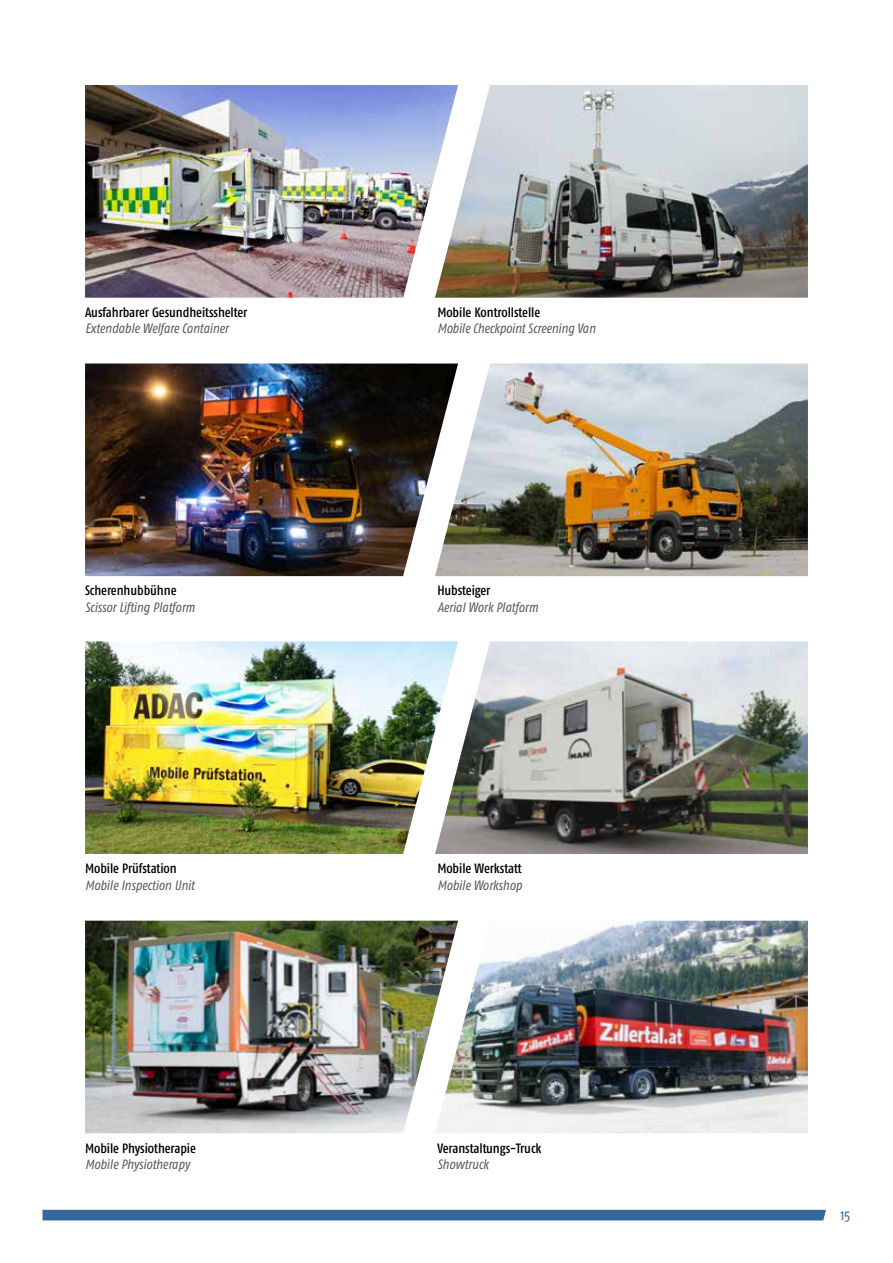
<style>
.page{position:relative;width:893px;height:1263px;background:#fff}
.page>*{position:absolute;margin:0;border:0;box-sizing:border-box;transform-origin:0 0}
.t1{font:condensed 15px "Fago Pro";color:#34689a}
.t2{font:italic condensed 13.5px "Fago Pro";color:#575756}
.t3{font:500 condensed 13.5px "Fago Pro";letter-spacing:-.005em;color:#000}
</style>
<div class="page">
<div style="left:43px;top:1210px;width:783px;height:10px;background:#34689a"></div>
<img style="left:458px;top:363px;width:350px;height:213px">
<img style="left:458px;top:85px;width:350px;height:213px">
<img style="left:85px;top:363px;width:373px;height:213px">
<img style="left:85px;top:85px;width:373px;height:213px">
<img style="left:458px;top:641px;width:350px;height:213px">
<img style="left:458px;top:921px;width:350px;height:212px">
<img style="left:85px;top:641px;width:373px;height:213px">
<img style="left:85px;top:921px;width:373px;height:212px">
<p class="t3" style="left:85px;top:304px;width:164px">Ausfahrbarer Gesundheitsshelter</p>
<p class="t2" style="left:85px;top:321px;width:145px">Extendable Welfare Container</p>
<p class="t3" style="left:437px;top:304px;width:104px">Mobile Kontrollstelle</p>
<p class="t2" style="left:437px;top:321px;width:160px">Mobile Checkpoint Screening Van</p>
<p class="t3" style="left:85px;top:582px;width:93px">Scherenhubbühne</p>
<p class="t2" style="left:85px;top:599px;width:111px">Scissor Lifting Platform</p>
<p class="t3" style="left:437px;top:582px;width:55px">Hubsteiger</p>
<p class="t2" style="left:437px;top:599px;width:102px">Aerial Work Platform</p>
<p class="t3" style="left:85px;top:860px;width:93px">Mobile Prüfstation</p>
<p class="t2" style="left:85px;top:877px;width:111px">Mobile Inspection Unit</p>
<p class="t3" style="left:437px;top:860px;width:86px">Mobile Werkstatt</p>
<p class="t2" style="left:437px;top:877px;width:86px">Mobile Workshop</p>
<p class="t3" style="left:85px;top:1140px;width:112px">Mobile Physiotherapie</p>
<p class="t2" style="left:85px;top:1156px;width:106px">Mobile Physiotherapy</p>
<p class="t3" style="left:437px;top:1140px;width:106px">Veranstaltungs-Truck</p>
<p class="t2" style="left:437px;top:1156px;width:53px">Showtruck</p>
<p class="t1" style="left:840px;top:1206px;width:11px">15</p>
</div>
